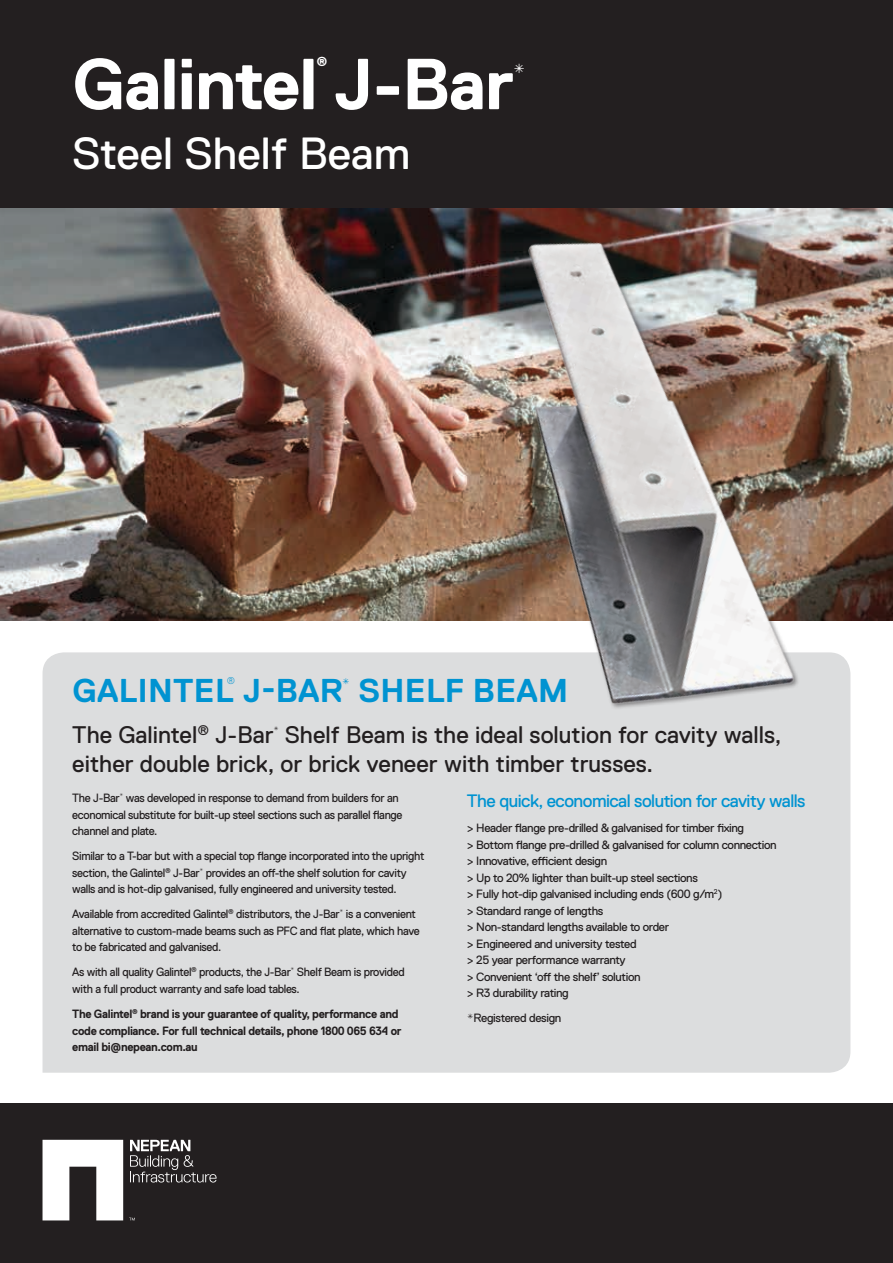
<style>
.page{position:relative;width:893px;height:1263px;background:#fff}
.page>*{position:absolute;margin:0;border:0;box-sizing:border-box;transform-origin:0 0}
.t1{font:700 72px "Replica Std";color:#fff}
.t2{font:45px "Replica Pro";color:#fff}
.t3{font:700 33px "Replica Std";letter-spacing:.01em;color:#0093d1}
.t4{font:24px/28.5px "Replica Pro";color:#231f20}
.t5{font:700 21.9px "Replica Std";color:#fff}
.t6{font:18px "Replica Pro";letter-spacing:-.03em;color:#0093d1}
.t7{font:700 13.95px "Replica Std";color:#0093d1}
.t8{font:700 13.05px "Replica Std";color:#fff}
.t9{font:12px/16.5px "Replica Pro";letter-spacing:-.03em;color:#231f20;scale:.96 1}
.t10{font:12px/16.5px "Replica Pro";letter-spacing:-.03em;color:#231f20}
.t11{font:700 12px/16.5px "Replica Std";letter-spacing:-.03em;color:#231f20;scale:.96 1}
.t12{font:300 condensed 9.6px "Univers";color:#0093d1}
.t13{font:9.6px "Replica Pro";color:#231f20;scale:.96 1}
</style>
<div class="page">
<div style="left:43px;top:652px;width:807px;height:421px;background:#dcddde"></div>
<div style="left:0;top:0;width:893px;height:213px;background:#231f20"></div>
<img style="left:0;top:208px;width:125px;height:413px">
<img style="left:125px;top:208px;width:768px;height:519px">
<div style="left:0;top:1103px;width:893px;height:160px;background:#231f20"></div>
<svg style="left:43px;top:1140px;width:80px;height:80px"></svg>
<svg style="left:130px;top:1140px;width:87px;height:42px"></svg>
<p class="t8" style="left:316px;top:54px;width:13px">®</p>
<h1 class="t1" style="left:72px;top:44px;width:443px">Galintel J-Bar</h1>
<h3 class="t5" style="left:513px;top:59px;width:14px">*</h3>
<h2 class="t2" style="left:72px;top:129px;width:339px">Steel Shelf Beam</h2>
<p class="t12" style="left:227px;top:675px;width:9px">®</p>
<p class="t7" style="left:342px;top:675px;width:10px">*</p>
<h3 class="t3" style="left:358px;top:672px;width:211px">Shelf Beam</h3>
<h3 class="t4" style="left:72px;top:721px;width:203px">The Galintel<sup>®</sup> J-Bar</h3>
<p class="t13" style="left:274px;top:724px;width:7px">*</p>
<h3 class="t3" style="left:72px;top:672px;width:272px">Galintel J-Bar</h3>
<h3 class="t4" style="left:72px;top:721px;width:711px;text-indent:213px">Shelf Beam is the ideal solution for cavity walls, either double brick, or brick veneer with timber trusses.</h3>
<p class="t9" style="left:72px;top:790px;width:346px">The J-Bar<sup>*</sup> was developed in response to demand from builders for an economical substitute for built-up steel sections such as parallel flange channel and plate.</p>
<p class="t9" style="left:72px;top:848px;width:368px">Similar to a T-bar but with a special top flange incorporated into the upright section, the Galintel<sup>®</sup> J-Bar<sup>*</sup> provides an off-the shelf solution for cavity walls and is hot-dip galvanised, fully engineered and university tested.</p>
<p class="t9" style="left:72px;top:906px;width:363px">Available from accredited Galintel<sup>®</sup> distributors, the J-Bar<sup>*</sup> is a convenient alternative to custom-made beams such as PFC and flat plate, which have to be fabricated and galvanised.</p>
<p class="t9" style="left:72px;top:964px;width:348px">As with all quality Galintel<sup>®</sup> products, the J-Bar<sup>*</sup> Shelf Beam is provided with a full product warranty and safe load tables.</p>
<p class="t11" style="left:72px;top:1006px;width:344px">The Galintel<sup>®</sup> brand is your guarantee of quality, performance and code compliance. For full technical details, phone 1800 065 634 or email bi@nepean.com.au</p>
<h3 class="t6" style="left:467px;top:791px;width:340px">The quick, economical solution for cavity walls</h3>
<p class="t10" style="left:467px;top:820px;width:311px">&gt; Header flange pre-drilled &amp; galvanised for timber fixing<br>&gt; Bottom flange pre-drilled &amp; galvanised for column connection &gt; Innovative, efficient design<br>&gt; Up to 20% lighter than built-up steel sections<br>&gt; Fully hot-dip galvanised including ends (600 g/m<sup>2</sup>)<br>&gt; Standard range of lengths<br>&gt; Non-standard lengths available to order<br>&gt; Engineered and university tested<br>&gt; 25 year performance warranty<br>&gt; Convenient ‘off the shelf’ solution<br>&gt; R3 durability rating</p>
<p class="t10" style="left:467px;top:1010px;width:96px">*Registered design</p>
</div>
